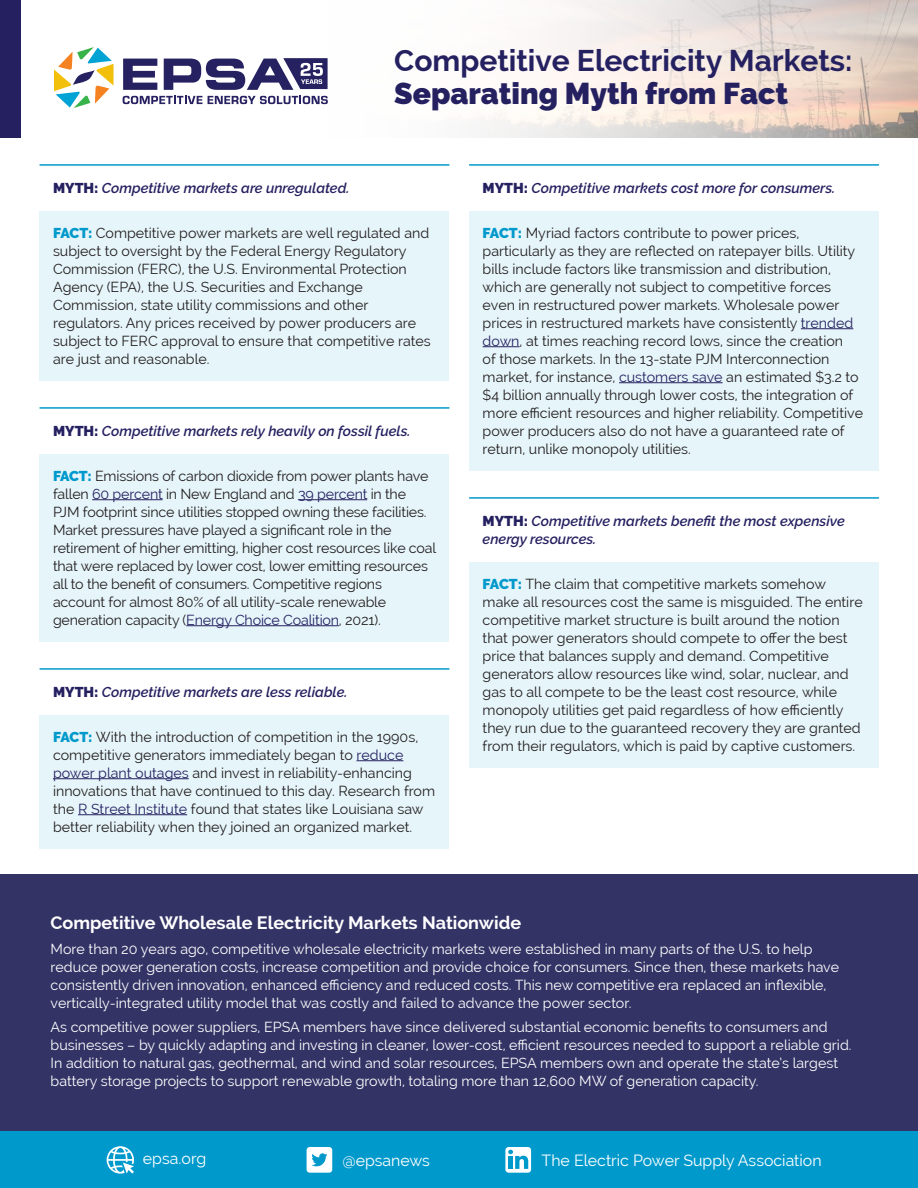
<style>
.page{position:relative;width:918px;height:1188px;background:#fff}
.page>*{position:absolute;margin:0;border:0;box-sizing:border-box;transform-origin:0 0}
.t1{font:700 30px "Raleway";color:#252161}
.t2{font:900 30px "Raleway";color:#252161}
.t3{font:700 18px "Raleway";color:#fff}
.t4{font:15.9px "Raleway";color:#fff}
.t5{font:14.25px/18px "Raleway";color:#231f20}
.t6{font:14.25px/18px "Raleway";color:#fff}
.t7{font:italic 600 14.25px/18px "Raleway";color:#252161}
.s1{font-weight:900;font-style:normal}
.s2{font-weight:900;color:#09c}
.s3{color:#252161}
</style>
<div class="page">
<svg style="left:242px;top:0;width:676px;height:138px"></svg>
<div style="left:0;top:0;width:21px;height:138px;background:#252161"></div>
<svg style="left:54px;top:47px;width:60px;height:61px"></svg>
<svg style="left:123px;top:59px;width:34px;height:31px"></svg>
<svg style="left:164px;top:58px;width:164px;height:32px"></svg>
<svg style="left:123px;top:96px;width:79px;height:8px"></svg>
<svg style="left:208px;top:96px;width:120px;height:8px"></svg>
<hr style="left:40px;top:164px;width:409px;height:2px;background:#09c">
<div style="left:40px;top:211px;width:409px;height:170px;background:#e6f5fa"></div>
<hr style="left:40px;top:407px;width:409px;height:2px;background:#09c">
<div style="left:40px;top:454px;width:409px;height:188px;background:#e6f5fa"></div>
<hr style="left:92px;top:499px;width:71px;height:1px;background:#252161">
<hr style="left:298px;top:499px;width:69px;height:1px;background:#252161">
<hr style="left:186px;top:625px;width:153px;height:1px;background:#252161">
<hr style="left:40px;top:668px;width:409px;height:2px;background:#09c">
<div style="left:40px;top:715px;width:409px;height:134px;background:#e6f5fa"></div>
<hr style="left:357px;top:760px;width:46px;height:1px;background:#252161">
<hr style="left:53px;top:778px;width:136px;height:1px;background:#252161">
<hr style="left:78px;top:814px;width:109px;height:1px;background:#252161">
<hr style="left:469px;top:164px;width:410px;height:2px;background:#09c">
<div style="left:469px;top:211px;width:410px;height:260px;background:#e6f5fa"></div>
<hr style="left:801px;top:328px;width:52px;height:1px;background:#252161">
<hr style="left:483px;top:346px;width:37px;height:1px;background:#252161">
<hr style="left:619px;top:382px;width:104px;height:1px;background:#252161">
<hr style="left:469px;top:497px;width:410px;height:2px;background:#09c">
<div style="left:469px;top:562px;width:410px;height:206px;background:#e6f5fa"></div>
<div style="left:0;top:875px;width:918px;height:256px;background:#336"></div>
<div style="left:0;top:1131px;width:918px;height:57px;background:#09c"></div>
<svg style="left:107px;top:1146px;width:27px;height:28px"></svg>
<div style="left:307px;top:1147px;width:25px;height:26px;background:#fff;border-radius:3px"></div>
<svg style="left:311px;top:1153px;width:16px;height:13px"></svg>
<div style="left:505px;top:1147px;width:26px;height:26px;background:#fff;border-radius:3px"></div>
<svg style="left:508px;top:1150px;width:20px;height:19px"></svg>
<h1 class="t1" style="left:394px;top:44px;width:460px">Competitive Electricity Markets:</h1>
<h1 class="t2" style="left:394px;top:76px;width:395px">Separating Myth from Fact</h1>
<p class="t7" style="left:53px;top:179px;width:298px"><span class="s1">MYTH:</span> Competitive markets are unregulated.</p>
<p class="t5" style="left:53px;top:224px;width:379px"><span class="s2">FACT:</span> Competitive power markets are well regulated and subject to oversight by the Federal Energy Regulatory Commission (FERC), the U.S. Environmental Protection Agency (EPA), the U.S. Securities and Exchange Commission, state utility commissions and other regulators. Any prices received by power producers are subject to FERC approval to ensure that competitive rates are just and reasonable.</p>
<p class="t7" style="left:53px;top:422px;width:359px"><span class="s1">MYTH:</span> Competitive markets rely heavily on fossil fuels.</p>
<p class="t5" style="left:53px;top:467px;width:385px"><span class="s2">FACT:</span> Emissions of carbon dioxide from power plants have fallen <span class="s3">60 percent</span> in New England and <span class="s3">39 percent</span> in the<br>PJM footprint since utilities stopped owning these facilities.<br>Market pressures have played a significant role in the retirement of higher emitting, higher cost resources like coal that were replaced by lower cost, lower emitting resources all to the benefit of consumers. Competitive regions account for almost 80% of all utility-scale renewable generation capacity (<span class="s3">Energy Choice Coalition</span>, 2021).</p>
<p class="t7" style="left:53px;top:683px;width:296px"><span class="s1">MYTH:</span> Competitive markets are less reliable.</p>
<p class="t5" style="left:53px;top:728px;width:384px"><span class="s2">FACT:</span> With the introduction of competition in the 1990s, competitive generators immediately began to <span class="s3">reduce power plant outages</span> and invest in reliability-enhancing innovations that have continued to this day. Research from the <span class="s3">R Street Institute</span> found that states like Louisiana saw better reliability when they joined an organized market.</p>
<p class="t7" style="left:483px;top:179px;width:354px"><span class="s1">MYTH:</span> Competitive markets cost more for consumers.</p>
<p class="t5" style="left:483px;top:224px;width:382px"><span class="s2">FACT:</span> Myriad factors contribute to power prices, particularly as they are reflected on ratepayer bills. Utility bills include factors like transmission and distribution, which are generally not subject to competitive forces even in restructured power markets. Wholesale power prices in restructured markets have consistently <span class="s3">trended down</span>, at times reaching record lows, since the creation<br>of those markets. In the 13-state PJM Interconnection market, for instance, <span class="s3">customers save</span> an estimated $3.2 to $4 billion annually through lower costs, the integration of more efficient resources and higher reliability. Competitive power producers also do not have a guaranteed rate of return, unlike monopoly utilities.</p>
<p class="t7" style="left:483px;top:512px;width:364px"><span class="s1">MYTH:</span> Competitive markets benefit the most expensive energy resources.</p>
<p class="t5" style="left:483px;top:575px;width:382px"><span class="s2">FACT:</span> The claim that competitive markets somehow make all resources cost the same is misguided. The entire competitive market structure is built around the notion that power generators should compete to offer the best price that balances supply and demand. Competitive generators allow resources like wind, solar, nuclear, and gas to all compete to be the least cost resource, while monopoly utilities get paid regardless of how efficiently they run due to the guaranteed recovery they are granted from their regulators, which is paid by captive customers.</p>
<p class="t3" style="left:51px;top:912px;width:472px">Competitive Wholesale Electricity Markets Nationwide</p>
<p class="t6" style="left:51px;top:939px;width:790px">More than 20 years ago, competitive wholesale electricity markets were established in many parts of the U.S. to help reduce power generation costs, increase competition and provide choice for consumers. Since then, these markets have consistently driven innovation, enhanced efficiency and reduced costs. This new competitive era replaced an inflexible, vertically-integrated utility model that was costly and failed to advance the power sector.</p>
<p class="t6" style="left:51px;top:1018px;width:802px">As competitive power suppliers, EPSA members have since delivered substantial economic benefits to consumers and businesses – by quickly adapting and investing in cleaner, lower-cost, efficient resources needed to support a reliable grid.<br>In addition to natural gas, geothermal, and wind and solar resources, EPSA members own and operate the state’s largest battery storage projects to support renewable growth, totaling more than 12,600 MW of generation capacity.</p>
<p class="t4" style="left:143px;top:1149px;width:65px">epsa.org</p>
<p class="t4" style="left:343px;top:1151px;width:89px">@epsanews</p>
<p class="t4" style="left:542px;top:1151px;width:281px">The Electric Power Supply Association</p>
</div>
